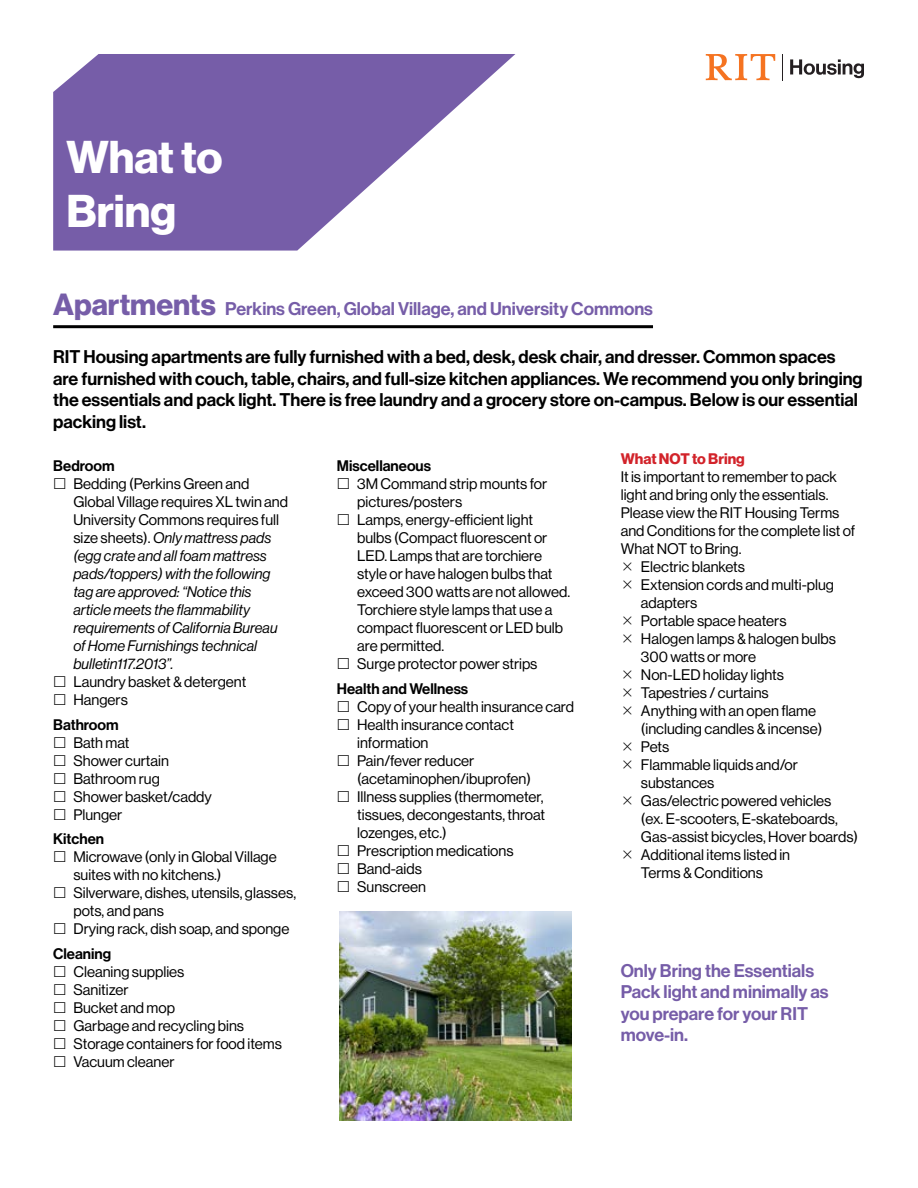
<style>
.page{position:relative;width:918px;height:1188px;background:#fff}
.page>*{position:absolute;margin:0;border:0;box-sizing:border-box;transform-origin:0 0}
.t1{font:45px/54px "N Haas Grotesk DS Std 75 Bd";color:#fff}
.t2{font:18px/21.6px "N Haas Grotesk DS Std 65 Md";color:#000}
.t3{font:18px/21.6px "N Haas Grotesk DS Std 65 Md";color:#765da8}
.t4{font:15px/18px "N Haas Grotesk DS Std 55 Rg";color:#000}
.t5{font:15px/18px "N Haas Grotesk DS Std 56 It";color:#000}
.t6{font:15px "N Haas Grotesk DS Std 65 Md";color:#000}
.t7{font:15px "N Haas Grotesk DS Std 75 Bd";color:#d2232a}
.s1{font-family:"N Haas Grotesk DS Std 75 Bd";font-size:30px}
.s2{font-family:"N Haas Grotesk DS Std 55 Rg"}
</style>
<div class="page">
<svg style="left:53px;top:54px;width:462px;height:197px;fill:#765da8"></svg>
<svg style="left:706px;top:54px;width:69px;height:26px"></svg>
<svg style="left:790px;top:59px;width:74px;height:19px"></svg>
<hr style="left:53px;top:325px;width:600px;height:3px;background:#000">
<img style="left:340px;top:912px;width:231px;height:208px">
<h1 class="t1" style="left:66px;top:131px;width:158px">What to<br>Bring</h1>
<p class="t3" style="left:53px;top:298px;width:601px"><span class="s1">Apartments</span> Perkins Green, Global Village, and University Commons</p>
<p class="t2" style="left:53px;top:346px;width:811px">RIT Housing apartments are fully furnished with a bed, desk, desk chair, and dresser. Common spaces are furnished with couch, table, chairs, and full-size kitchen appliances. We recommend you only bringing the essentials and pack light. There is free laundry and a grocery store on-campus. Below is our essential packing list.</p>
<p class="t6" style="left:53px;top:457px;width:63px">Bedroom</p>
<p class="t4" style="left:73px;top:475px;width:216px">Bedding (Perkins Green and<br>Global Village requires XL twin and<br>University Commons requires full</p>
<p class="t5" style="left:73px;top:529px;width:206px"><span class="s2">size sheets).</span> Only mattress pads (egg crate and all foam mattress pads/toppers) with the following tag are approved: “Notice this article meets the flammability requirements of California Bureau of Home Furnishings technical bulletin117.2013”.</p>
<p class="t4" style="left:73px;top:673px;width:174px">Laundry basket &amp; detergent<br>Hangers</p>
<p class="t6" style="left:53px;top:716px;width:67px">Bathroom</p>
<p class="t4" style="left:73px;top:733px;width:140px">Bath mat<br>Shower curtain<br>Bathroom rug<br>Shower basket/caddy<br>Plunger</p>
<p class="t6" style="left:53px;top:830px;width:52px">Kitchen</p>
<p class="t4" style="left:73px;top:848px;width:224px">Microwave (only in Global Village suites with no kitchens.)<br>Silverware, dishes, utensils, glasses, pots, and pans<br>Drying rack, dish soap, and sponge</p>
<p class="t6" style="left:53px;top:945px;width:59px">Cleaning</p>
<p class="t4" style="left:73px;top:963px;width:210px">Cleaning supplies<br>Sanitizer<br>Bucket and mop<br>Garbage and recycling bins<br>Storage containers for food items<br>Vacuum cleaner</p>
<p class="t7" style="left:621px;top:450px;width:126px">What NOT to Bring</p>
<p class="t4" style="left:621px;top:468px;width:218px">It is important to remember to pack</p>
<p class="t4" style="left:621px;top:486px;width:209px">light and bring only the essentials.</p>
<p class="t4" style="left:621px;top:504px;width:220px">Please view the RIT Housing Terms</p>
<p class="t4" style="left:621px;top:522px;width:236px">and Conditions for the complete list of</p>
<p class="t4" style="left:621px;top:540px;width:122px">What NOT to Bring.</p>
<p class="t4" style="left:641px;top:558px;width:106px">Electric blankets</p>
<p class="t4" style="left:641px;top:576px;width:195px">Extension cords and multi-plug</p>
<p class="t4" style="left:641px;top:594px;width:58px">adapters</p>
<p class="t4" style="left:641px;top:612px;width:147px">Portable space heaters</p>
<p class="t4" style="left:641px;top:630px;width:196px">Halogen lamps &amp; halogen bulbs</p>
<p class="t4" style="left:641px;top:648px;width:117px">300 watts or more</p>
<p class="t4" style="left:641px;top:666px;width:145px">Non-LED holiday lights</p>
<p class="t4" style="left:641px;top:684px;width:129px">Tapestries / curtains</p>
<p class="t4" style="left:641px;top:702px;width:177px">Anything with an open flame</p>
<p class="t4" style="left:641px;top:720px;width:183px">(including candles &amp; incense)</p>
<p class="t4" style="left:641px;top:738px;width:30px">Pets</p>
<p class="t4" style="left:641px;top:756px;width:159px">Flammable liquids and/or</p>
<p class="t4" style="left:641px;top:774px;width:75px">substances</p>
<p class="t4" style="left:641px;top:792px;width:192px">Gas/electric powered vehicles</p>
<p class="t4" style="left:641px;top:810px;width:198px">(ex. E-scooters, E-skateboards,</p>
<p class="t4" style="left:641px;top:828px;width:219px">Gas-assist bicycles, Hover boards)</p>
<p class="t4" style="left:641px;top:846px;width:151px">Additional items listed in</p>
<p class="t4" style="left:641px;top:864px;width:124px">Terms &amp; Conditions</p>
<p class="t6" style="left:337px;top:457px;width:96px">Miscellaneous</p>
<p class="t4" style="left:357px;top:475px;width:214px">3M Command strip mounts for pictures/posters<br>Lamps, energy-efficient light bulbs (Compact fluorescent or<br>LED. Lamps that are torchiere style or have halogen bulbs that exceed 300 watts are not allowed.<br>Torchiere style lamps that use a compact fluorescent or LED bulb are permitted.<br>Surge protector power strips</p>
<p class="t6" style="left:337px;top:680px;width:133px">Health and Wellness</p>
<p class="t4" style="left:357px;top:697px;width:218px">Copy of your health insurance card<br>Health insurance contact information<br>Pain/fever reducer (acetaminophen/ibuprofen)<br>Illness supplies (thermometer, tissues, decongestants, throat lozenges, etc.)<br>Prescription medications<br>Band-aids<br>Sunscreen</p>
<p class="t3" style="left:621px;top:960px;width:209px">Only Bring the Essentials<br>Pack light and minimally as you prepare for your RIT move-in.</p>
</div>
